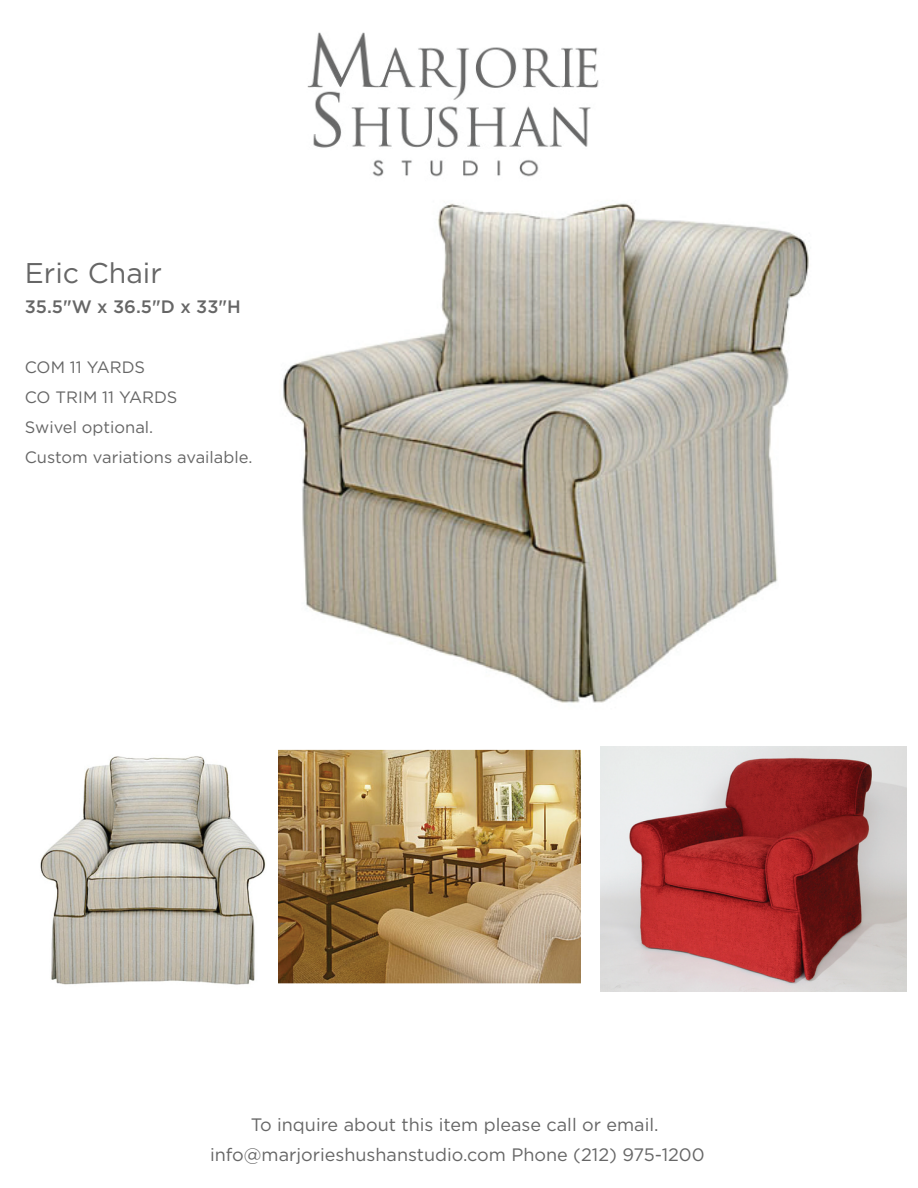
<style>
.page{position:relative;width:918px;height:1188px;background:#fff}
.page>*{position:absolute;margin:0;border:0;box-sizing:border-box;transform-origin:0 0}
.t1{font:28.5px "Gotham";color:#666}
.t2{font:18px/30px "Gotham";color:#666;text-align:center}
.t3{font:500 18px "Gotham";color:#666}
.t4{font:16.5px/30px "Gotham";color:#666}
</style>
<div class="page">
<img style="left:283px;top:203px;width:526px;height:500px">
<img style="left:307px;top:32px;width:292px;height:145px">
<img style="left:40px;top:756px;width:226px;height:229px">
<img style="left:600px;top:747px;width:307px;height:245px">
<img style="left:278px;top:749px;width:302px;height:235px">
<h1 class="t1" style="left:25px;top:255px;width:139px">Eric Chair</h1>
<p class="t3" style="left:25px;top:296px;width:218px">35.5"W x 36.5"D x 33"H</p>
<p class="t4" style="left:25px;top:352px;width:229px">COM 11 YARDS<br>CO TRIM 11 YARDS<br>Swivel optional.<br>Custom variations available.</p>
<p class="t2" style="left:210px;top:1110px;width:496px">To inquire about this item please call or email. info@marjorieshushanstudio.com Phone (212) 975-1200</p>
</div>
